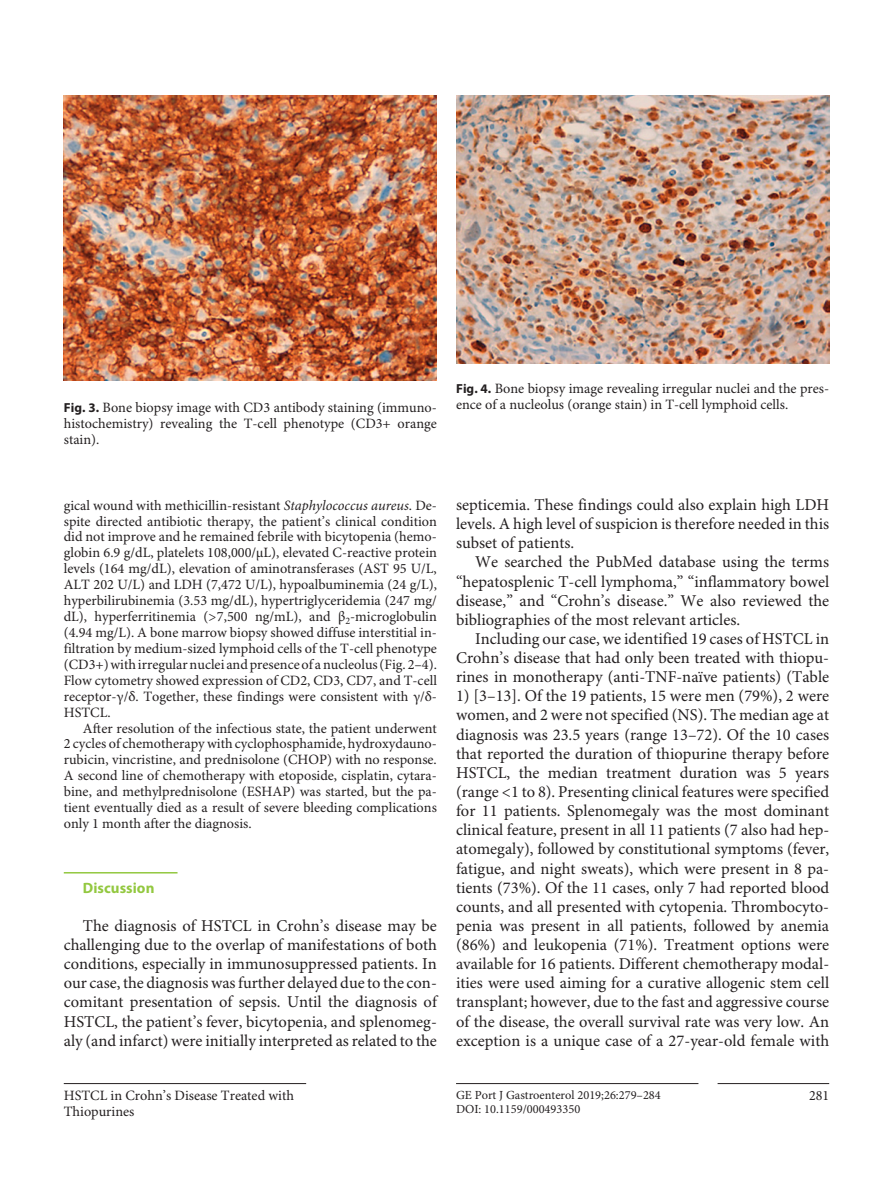
<style>
.page{position:relative;width:893px;height:1191px;background:#fff}
.page>*{position:absolute;margin:0;border:0;box-sizing:border-box;transform-origin:0 0}
.t1{font:16.5px/19.2px "Minion Pro";color:#231f20;text-align:justify}
.t2{font:700 15px "Myriad Pro";letter-spacing:.005em;color:#93c840}
.t3{font:14.25px/15.9px "Minion Pro";color:#231f20;text-align:justify}
.t4{font:12.3px "Minion Pro";color:#231f20}
.s1{font-family:"Myriad Pro";font-weight:700;font-size:13.2px}
.s2{font-style:italic}
</style>
<div class="page">
<hr style="left:718px;top:1083px;width:111px;height:1px;background:#231f20">
<hr style="left:456px;top:1083px;width:242px;height:1px;background:#231f20">
<hr style="left:64px;top:1083px;width:242px;height:1px;background:#231f20">
<hr style="left:64px;top:872px;width:114px;height:1px;background:#93c840">
<img style="left:64px;top:95px;width:373px;height:285px">
<img style="left:456px;top:95px;width:374px;height:269px">
<p class="t3" style="left:64px;top:400px;width:375px"><span class="s1">Fig. 3.</span> Bone biopsy image with CD3 antibody staining (immuno&shy;histochemistry) revealing the T-cell phenotype (CD3+ orange stain).</p>
<p class="t3" style="left:456px;top:381px;width:375px"><span class="s1">Fig. 4.</span> Bone biopsy image revealing irregular nuclei and the pres&shy;ence of a nucleolus (orange stain) in T-cell lymphoid cells.</p>
<p class="t3" style="left:64px;top:498px;width:375px">gical wound with methicillin-resistant <span class="s2">Staphylococcus aureus</span>. De&shy;spite directed antibiotic therapy, the patient’s clinical condition did not improve and he remained febrile with bicytopenia (hemo&shy;globin 6.9 g/dL, platelets 108,000/µL), elevated C-reactive protein levels (164 mg/dL), elevation of aminotransferases (AST 95 U/L, ALT 202 U/L) and LDH (7,472 U/L), hypoalbuminemia (24 g/L), hyperbilirubinemia (3.53 mg/dL), hypertriglyceridemia (247 mg/ dL), hyperferritinemia (&gt;7,500 ng/mL), and β<sub>2</sub>-microglobulin (4.94 mg/L). A bone marrow biopsy showed diffuse interstitial in&shy;filtration by medium-sized lymphoid cells of the T-cell phenotype (CD3+) with irregular nuclei and presence of a nucleolus (Fig. 2–4).<br>Flow cytometry showed expression of CD2, CD3, CD7, and T-cell receptor-γ/δ. Together, these findings were consistent with γ/δ-HSTCL.</p>
<p class="t3" style="left:64px;top:720px;width:375px;text-indent:19px">After resolution of the infectious state, the patient underwent 2 cycles of chemotherapy with cyclophosphamide, hydroxydauno&shy;rubicin, vincristine, and prednisolone (CHOP) with no response.<br>A second line of chemotherapy with etoposide, cisplatin, cytara&shy;bine, and methylprednisolone (ESHAP) was started, but the pa&shy;tient eventually died as a result of severe bleeding complications only 1 month after the diagnosis.</p>
<p class="t2" style="left:83px;top:879px;width:73px">Discussion</p>
<p class="t1" style="left:64px;top:916px;width:375px;text-indent:19px">The diagnosis of HSTCL in Crohn’s disease may be challenging due to the overlap of manifestations of both conditions, especially in immunosuppressed patients. In our case, the diagnosis was further delayed due to the con&shy;comitant presentation of sepsis. Until the diagnosis of HSTCL, the patient’s fever, bicytopenia, and splenomeg&shy;aly (and infarct) were initially interpreted as related to the</p>
<p class="t1" style="left:456px;top:496px;width:375px">septicemia. These findings could also explain high LDH levels. A high level of suspicion is therefore needed in this subset of patients.</p>
<p class="t1" style="left:456px;top:553px;width:375px;text-indent:19px">We searched the PubMed database using the terms “hepatosplenic T-cell lymphoma,” “inflammatory bowel disease,” and “Crohn’s disease.” We also reviewed the bibliographies of the most relevant articles.</p>
<p class="t1" style="left:456px;top:630px;width:375px;text-indent:19px">Including our case, we identified 19 cases of HSTCL in Crohn’s disease that had only been treated with thiopu&shy;rines in monotherapy (anti-TNF-naïve patients) (Table</p>
<p class="t1" style="left:456px;top:687px;width:375px">1) [3–13]. Of the 19 patients, 15 were men (79%), 2 were women, and 2 were not specified (NS). The median age at diagnosis was 23.5 years (range 13–72). Of the 10 cases that reported the duration of thiopurine therapy before HSTCL, the median treatment duration was 5 years (range &lt;1 to 8). Presenting clinical features were specified for 11 patients. Splenomegaly was the most dominant clinical feature, present in all 11 patients (7 also had hep&shy;atomegaly), followed by constitutional symptoms (fever, fatigue, and night sweats), which were present in 8 pa&shy;tients (73%). Of the 11 cases, only 7 had reported blood counts, and all presented with cytopenia. Thrombocyto&shy;penia was present in all patients, followed by anemia (86%) and leukopenia (71%). Treatment options were available for 16 patients. Different chemotherapy modal&shy;ities were used aiming for a curative allogenic stem cell transplant; however, due to the fast and aggressive course of the disease, the overall survival rate was very low. An exception is a unique case of a 27-year-old female with</p>
<p class="t3" style="left:64px;top:1088px;width:232px">HSTCL in Crohn’s Disease Treated with<br>Thiopurines</p>
<p class="t4" style="left:456px;top:1087px;width:206px">GE Port J Gastroenterol 2019;26:279–284</p>
<p class="t3" style="left:809px;top:1088px;width:22px">281</p>
<p class="t4" style="left:456px;top:1101px;width:126px">DOI: 10.1159/000493350</p>
</div>
